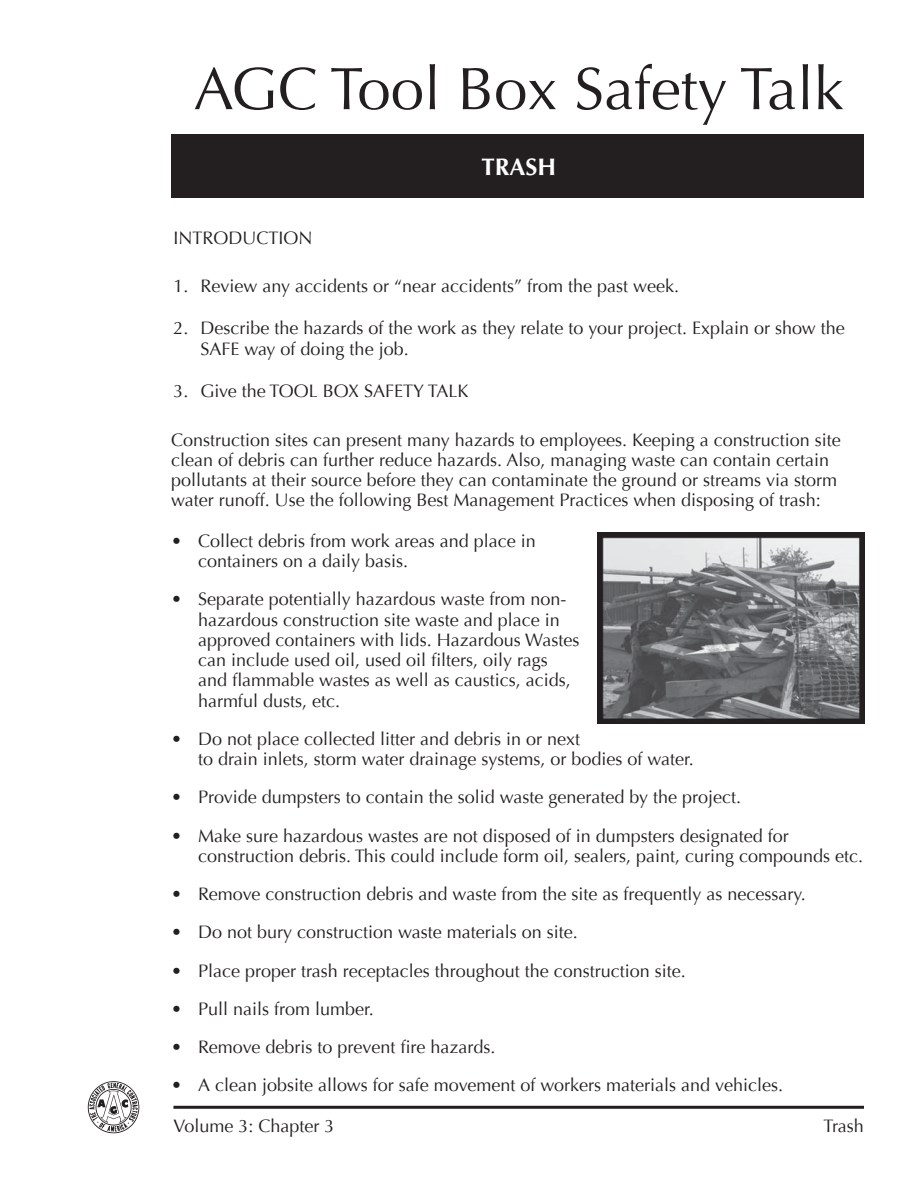
<style>
.page{position:relative;width:918px;height:1188px;background:#fff}
.page>*{position:absolute;margin:0;border:0;box-sizing:border-box;transform-origin:0 0}
.t1{font:60px "Optima";color:#231f20}
.t2{font:700 24px "Optima";color:#fff}
.t3{font:18px/38.2px "Optima";color:#231f20}
</style>
<div class="page">
<div style="left:172px;top:134px;width:692px;height:63px;background:#231f20"></div>
<hr style="left:173px;top:1106px;width:691px;height:3px;background:#231f20">
<img style="left:87px;top:1081px;width:53px;height:53px">
<img style="left:597px;top:532px;width:267px;height:191px">
<h1 class="t1" style="left:194px;top:54px;width:652px">AGC Tool Box Safety Talk</h1>
<h2 class="t2" style="left:481px;top:157px;width:76px">TRASH</h2>
<p class="t3" style="left:173px;top:219px;width:141px">INTRODUCTION</p>
<p class="t3" style="left:173px;top:267px;width:507px">1. Review any accidents or “near accidents” from the past week.</p>
<p class="t3" style="left:200px;top:317px;width:646px;line-height:21px;text-indent:-27px">2. Describe the hazards of the work as they relate to your project. Explain or show the<br>SAFE way of doing the job.</p>
<p class="t3" style="left:173px;top:372px;width:297px">3. Give the TOOL BOX SAFETY TALK</p>
<p class="t3" style="left:171px;top:430px;width:671px;line-height:20.2px">Construction sites can present many hazards to employees. Keeping a construction site clean of debris can further reduce hazards. Also, managing waste can contain certain pollutants at their source before they can contaminate the ground or streams via storm water runoff. Use the following Best Management Practices when disposing of trash:</p>
<p class="t3" style="left:198px;top:531px;width:339px;line-height:20.2px">Collect debris from work areas and place in containers on a daily basis.</p>
<p class="t3" style="left:198px;top:589px;width:383px;line-height:20.2px">Separate potentially hazardous waste from non&shy;hazardous construction site waste and place in approved containers with lids. Hazardous Wastes can include used oil, used oil lters, oily rags and ammable wastes as well as caustics, acids, harmful dusts, etc.</p>
<p class="t3" style="left:198px;top:729px;width:497px;line-height:20.2px">Do not place collected litter and debris in or next<br>to drain inlets, storm water drainage systems, or bodies of water.</p>
<p class="t3" style="left:198px;top:778px;width:592px">Provide dumpsters to contain the solid waste generated by the project.<br>Make sure hazardous wastes are not disposed of in dumpsters designated for</p>
<p class="t3" style="left:198px;top:837px;width:667px">construction debris. This could include form oil, sealers, paint, curing compounds etc.<br>Remove construction debris and waste from the site as frequently as necessary.<br>Do not bury construction waste materials on site.<br>Place proper trash receptacles throughout the construction site.<br>Pull nails from lumber.<br>Remove debris to prevent re hazards.<br>A clean jobsite allows for safe movement of workers materials and vehicles.</p>
<p class="t3" style="left:171px;top:522px;width:12px">•</p>
<p class="t3" style="left:171px;top:580px;width:12px">•</p>
<p class="t3" style="left:171px;top:720px;width:12px">•</p>
<p class="t3" style="left:171px;top:778px;width:12px">• •</p>
<p class="t3" style="left:171px;top:875px;width:12px;text-align:justify">• • • • • •</p>
<p class="t3" style="left:173px;top:1107px;width:163px">Volume 3: Chapter 3</p>
<p class="t3" style="left:824px;top:1107px;width:42px">Trash</p>
</div>
